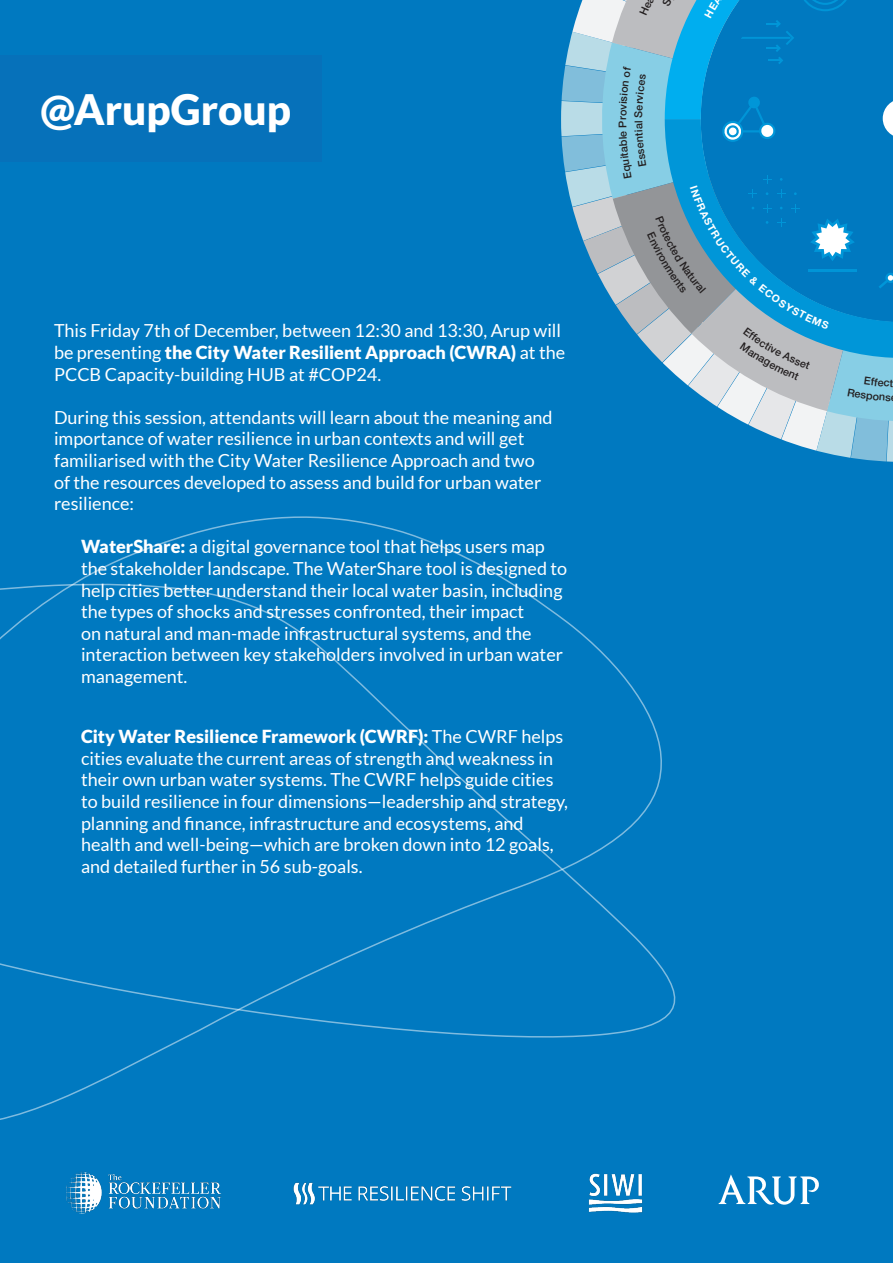
<style>
.page{position:relative;width:893px;height:1263px;background:#0079c0}
.page>*{position:absolute;margin:0;border:0;box-sizing:border-box;transform-origin:0 0}
.t1{font:900 42px "Lato";color:#fff}
.t2{font:18px/21.6px "Lato";color:#fff}
.t3{font:500 10.8px "Helvetica Neue";color:#231f20}
.s1{font-weight:900}
.s2{font-size:15px;color:#0079c0}
</style>
<div class="page">
<svg style="left:0;top:581px;width:676px;height:461px"></svg>
<div style="left:0;top:55px;width:322px;height:107px;background:#0671ba"></div>
<img style="left:66px;top:1172px;width:156px;height:42px">
<img style="left:588px;top:1173px;width:55px;height:40px">
<img style="left:293px;top:1182px;width:219px;height:23px">
<svg style="left:719px;top:1174px;width:100px;height:31px"></svg>
<svg style="left:561px;top:0;width:332px;height:462px"></svg>
<p class="t1" style="left:41px;top:85px;width:252px">@ArupGroup</p>
<p class="t3" style="left:616px;top:128px;width:9px;rotate:-90deg">P</p>
<p class="t2" style="left:54px;top:320px;width:513px">This Friday 7th of December, between 12:30 and 13:30, Arup will be presenting <span class="s1">the City Water Resilient Approach (CWRA)</span> at the<br>PCCB Capacity-building HUB at #COP24.</p>
<p class="t2" style="left:54px;top:406px;width:500px">During this session, attendants will learn about the meaning and importance of water resilience in urban contexts and will get familiarised with the City Water Resilience Approach and two of the resources developed to assess and build for urban water resilience:</p>
<p class="t2" style="left:81px;top:536px;width:488px;text-indent:-27px"><span class="s2">•</span> <span class="s1">WaterShare:</span> a digital governance tool that helps users map the stakeholder landscape. The WaterShare tool is designed to help cities better understand their local water basin, including the types of shocks and stresses confronted, their impact<br>on natural and man-made infrastructural systems, and the interaction between key stakeholders involved in urban water management.</p>
<p class="t2" style="left:81px;top:726px;width:489px;text-indent:-27px"><span class="s2">•</span> <span class="s1">City Water Resilience Framework (CWRF):</span> The CWRF helps cities evaluate the current areas of strength and weakness in their own urban water systems. The CWRF helps guide cities to build resilience in four dimensions—leadership and strategy, planning and finance, infrastructure and ecosystems, and health and well-being—which are broken down into 12 goals, and detailed further in 56 sub-goals.</p>
</div>
